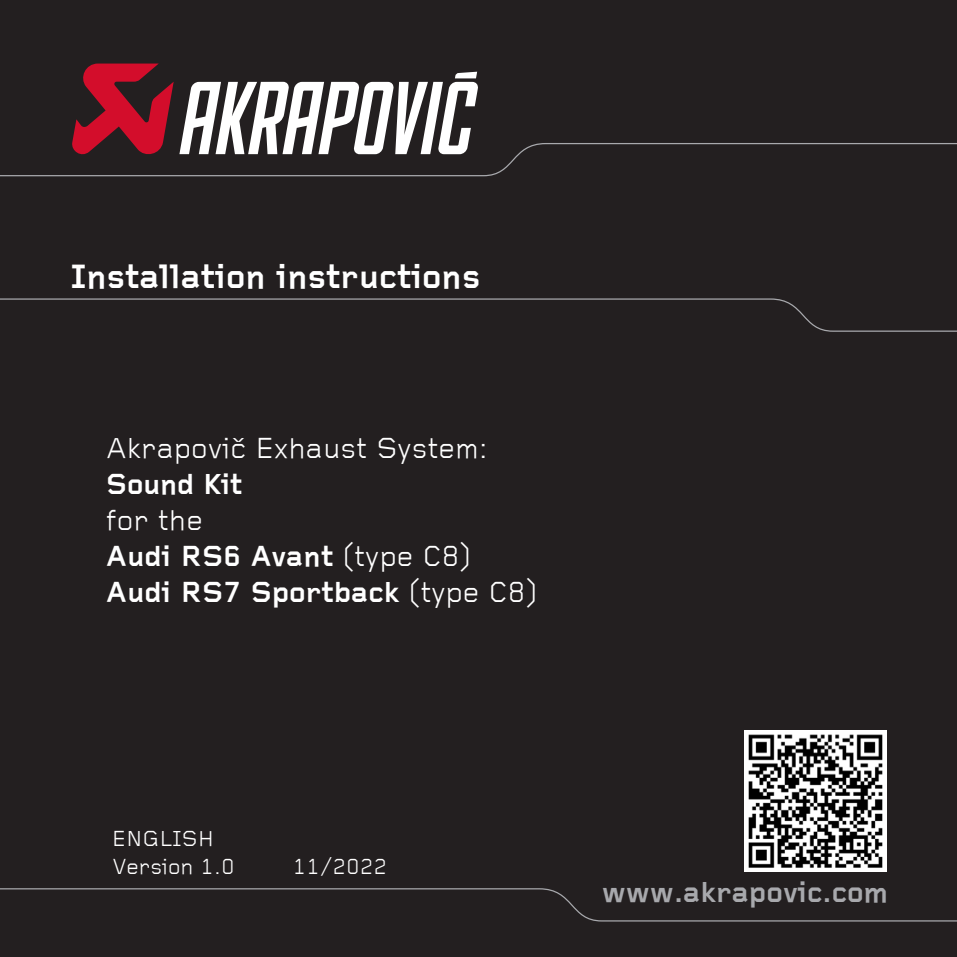
<style>
.page{position:relative;width:957px;height:957px;background:#231f20}
.page>*{position:absolute;margin:0;border:0;box-sizing:border-box;transform-origin:0 0}
.t1{font:700 35px "Foundry Gridnik";color:#fff}
.t2{font:700 30px "Foundry Gridnik";color:#fff}
.t3{font:30px "Foundry Gridnik";color:#fff}
.t4{font:700 30px "Foundry Gridnik";color:#a8a9ad}
.Foundry_10pt_Regular{font:22.5px "Foundry Gridnik";color:#fff}
.s1{font-weight:400}
</style>
<div class="page">
<svg style="left:0;top:888px;width:957px;height:34px"></svg>
<svg style="left:0;top:298px;width:957px;height:34px"></svg>
<svg style="left:0;top:64px;width:957px;height:113px"></svg>
<img style="left:744px;top:730px;width:142px;height:142px">
<p class="t1" style="left:71px;top:257px;width:411px">Installation instructions</p>
<p class="t3" style="left:106px;top:432px;width:383px">Akrapovič Exhaust System:</p>
<p class="t2" style="left:106px;top:467px;width:137px">Sound Kit</p>
<p class="t3" style="left:106px;top:504px;width:98px">for the</p>
<p class="t2" style="left:106px;top:539px;width:366px">Audi RS6 Avant <span class="s1">(type C8)</span></p>
<p class="t2" style="left:106px;top:575px;width:433px">Audi RS7 Sportback <span class="s1">(type C8)</span></p>
<p class="Foundry_10pt_Regular" style="left:112px;top:826px;width:104px">ENGLISH</p>
<p class="Foundry_10pt_Regular" style="left:113px;top:855px;width:123px">Version 1.0</p>
<p class="Foundry_10pt_Regular" style="left:293px;top:855px;width:96px">11/2022</p>
<p class="t4" style="left:601px;top:875px;width:288px">www.akrapovic.com</p>
</div>
